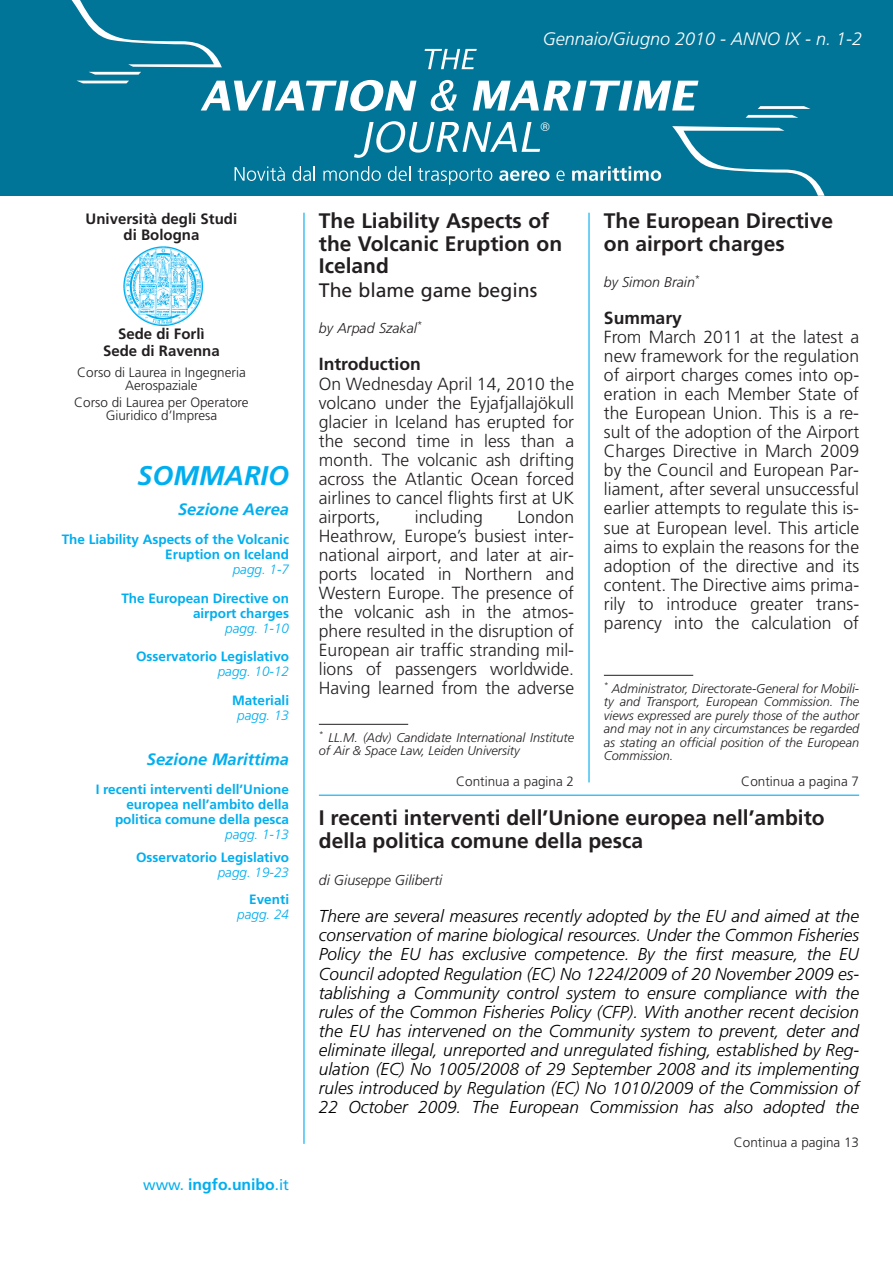
<style>
.page{position:relative;width:893px;height:1263px;background:#fff}
.page>*{position:absolute;margin:0;border:0;box-sizing:border-box;transform-origin:0 0}
.t1{font:italic 700 27px "Frutiger";color:#00aeef}
.t2{font:700 21px/22.5px "Frutiger";color:#231f20}
.t3{font:19.5px "Frutiger";color:#231f20}
.t4{font:italic 300 18px "Frutiger";color:#fff}
.t5{font:300 17.55px/19px "Frutiger";color:#231f20;text-align:justify}
.t6{font:700 17.55px "Frutiger";color:#231f20}
.t7{font:italic 300 17.25px/19px "Frutiger";color:#000;text-align:justify}
.t8{font:italic 700 16.5px "Frutiger";color:#00aeef}
.t9{font:700 15.75px "Frutiger";color:#00aeef}
.t10{font:700 15px/16.5px "Frutiger";color:#231f20;text-align:center}
.t11{font:italic 300 14.25px "Frutiger";color:#231f20}
.t12{font:700 13.5px/15px "Frutiger";color:#00aeef;text-align:right}
.t13{font:300 13.5px/13.5px "Frutiger";color:#231f20;text-align:center}
.t14{font:italic 300 13.5px "Frutiger";color:#00aeef}
.t15{font:italic 300 12.75px/13.5px "Frutiger";color:#231f20}
.t16{font:12px "Helvetica";color:#fff}
.s1{font-weight:400;font-size:15px}
</style>
<div class="page">
<hr style="left:303px;top:213px;width:1px;height:931px;background:#00aeef">
<div style="left:0;top:0;width:892px;height:196px;background:#007598"></div>
<svg style="left:354px;top:121px;width:186px;height:37px"></svg>
<svg style="left:431px;top:80px;width:25px;height:31px"></svg>
<svg style="left:472px;top:81px;width:226px;height:30px"></svg>
<svg style="left:424px;top:49px;width:52px;height:20px"></svg>
<svg style="left:234px;top:166px;width:51px;height:15px"></svg>
<svg style="left:292px;top:166px;width:23px;height:15px"></svg>
<svg style="left:323px;top:166px;width:58px;height:15px"></svg>
<svg style="left:388px;top:166px;width:22px;height:15px"></svg>
<svg style="left:417px;top:168px;width:75px;height:17px"></svg>
<svg style="left:499px;top:170px;width:50px;height:11px"></svg>
<svg style="left:556px;top:171px;width:8px;height:10px"></svg>
<svg style="left:572px;top:166px;width:89px;height:15px"></svg>
<svg style="left:71px;top:0;width:345px;height:111px"></svg>
<svg style="left:672px;top:126px;width:152px;height:70px"></svg>
<svg style="left:745px;top:115px;width:53px;height:3px"></svg>
<svg style="left:758px;top:106px;width:52px;height:3px"></svg>
<img style="left:123px;top:246px;width:81px;height:81px">
<hr style="left:588px;top:213px;width:1px;height:569px;background:#00aeef">
<hr style="left:319px;top:795px;width:540px;height:1px;background:#00aeef">
<hr style="left:319px;top:724px;width:89px;height:1px;background:#231f20">
<hr style="left:604px;top:675px;width:89px;height:1px;background:#231f20">
<p class="t4" style="left:543px;top:31px;width:321px">Gennaio/Giugno 2010 - ANNO IX - n. 1-2</p>
<p class="t16" style="left:541px;top:120px;width:10px">®</p>
<p class="t10" style="left:86px;top:212px;width:153px">Università degli Studi di Bologna</p>
<p class="t10" style="left:103px;top:327px;width:118px">Sede di Forlì<br>Sede di Ravenna</p>
<p class="t13" style="left:77px;top:367px;width:170px">Corso di Laurea in Ingegneria<br>Aerospaziale</p>
<p class="t13" style="left:74px;top:397px;width:176px">Corso di Laurea per Operatore<br>Giuridico d’Impresa</p>
<h1 class="t1" style="left:137px;top:465px;width:153px">SOMMARIO</h1>
<p class="t8" style="left:178px;top:503px;width:112px">Sezione Aerea</p>
<p class="t12" style="left:62px;top:533px;width:229px">The Liability Aspects of the Volcanic<br>Eruption on Iceland</p>
<p class="t14" style="left:233px;top:564px;width:58px">pagg. 1-7</p>
<p class="t12" style="left:121px;top:592px;width:169px">The European Directive on airport charges</p>
<p class="t14" style="left:225px;top:623px;width:65px">pagg. 1-10</p>
<p class="t12" style="left:136px;top:650px;width:155px">Osservatorio Legislativo</p>
<p class="t14" style="left:218px;top:666px;width:73px">pagg. 10-12</p>
<p class="t12" style="left:232px;top:694px;width:59px">Materiali</p>
<p class="t14" style="left:237px;top:710px;width:53px">pagg. 13</p>
<p class="t8" style="left:147px;top:753px;width:144px">Sezione Marittima</p>
<p class="t12" style="left:96px;top:783px;width:195px">I recenti interventi dell’Unione europea nell’ambito della politica comune della pesca</p>
<p class="t14" style="left:225px;top:829px;width:65px">pagg. 1-13</p>
<p class="t12" style="left:136px;top:851px;width:155px">Osservatorio Legislativo</p>
<p class="t14" style="left:218px;top:867px;width:73px">pagg. 19-23</p>
<p class="t12" style="left:249px;top:893px;width:41px">Eventi</p>
<p class="t14" style="left:237px;top:909px;width:53px">pagg. 24</p>
<p class="t9" style="left:143px;top:1178px;width:147px"><span class="s1">www.</span> ingfo.unibo<span class="s1">.it</span></p>
<p class="t2" style="left:319px;top:212px;width:245px">The Liability Aspects of the Volcanic Eruption on<br>Iceland</p>
<p class="t3" style="left:319px;top:283px;width:220px">The blame game begins</p>
<p class="t11" style="left:319px;top:323px;width:105px">by Arpad Szakal<sup>*</sup></p>
<p class="t6" style="left:319px;top:357px;width:104px">Introduction</p>
<p class="t5" style="left:319px;top:375px;width:257px">On Wednesday April 14, 2010 the volcano under the Eyjafjallajökull glacier in Iceland has erupted for the second time in less than a month. The volcanic ash drifting across the Atlantic Ocean forced airlines to cancel flights first at UK airports,</p>
<p class="t5" style="left:319px;top:509px;width:257px;text-indent:199px">London Heathrow, Europe’s busiest inter&shy;national airport, and later at air&shy;ports located in Northern and Western Europe. The presence of the volcanic ash in the atmos&shy;phere resulted in the disruption of European air traffic stranding mil&shy;lions of passengers worldwide.<br>Having learned from the adverse</p>
<p class="t5" style="left:415px;top:509px;width:70px">including</p>
<p class="t15" style="left:319px;top:731px;width:257px"><sup>*</sup> LL.M. (Adv) Candidate International Institute of Air &amp; Space Law, Leiden University</p>
<p class="t2" style="left:604px;top:212px;width:231px">The European Directive on airport charges</p>
<p class="t11" style="left:604px;top:276px;width:98px">by Simon Brain<sup>*</sup></p>
<p class="t6" style="left:604px;top:311px;width:80px">Summary</p>
<p class="t5" style="left:604px;top:329px;width:257px">From March 2011 at the latest a new framework for the regulation of airport charges comes into op&shy;eration in each Member State of the European Union. This is a re&shy;sult of the adoption of the Airport Charges Directive in March 2009 by the Council and European Par&shy;liament, after several unsuccessful earlier attempts to regulate this is&shy;sue at European level. This article aims to explain the reasons for the adoption of the directive and its content. The Directive aims prima&shy;rily to introduce greater trans&shy;parency into the calculation of</p>
<p class="t15" style="left:604px;top:682px;width:257px;text-align:justify"><sup>*</sup> Administrator, Directorate-General for Mobili&shy;ty and Transport, European Commission. The views expressed are purely those of the author and may not in any circumstances be regarded as stating an official position of the European Commission.</p>
<p class="t13" style="left:456px;top:776px;width:119px">Continua a pagina 2</p>
<p class="t13" style="left:741px;top:776px;width:119px">Continua a pagina 7</p>
<p class="t2" style="left:319px;top:809px;width:507px">I recenti interventi dell’Unione europea nell’ambito della politica comune della pesca</p>
<p class="t11" style="left:319px;top:874px;width:125px">di Giuseppe Giliberti</p>
<p class="t7" style="left:319px;top:908px;width:542px">There are several measures recently adopted by the EU and aimed at the conservation of marine biological resources. Under the Common Fisheries Policy the EU has exclusive competence. By the first measure, the EU Council adopted Regulation (EC) No 1224/2009 of 20 November 2009 es&shy;tablishing a Community control system to ensure compliance with the rules of the Common Fisheries Policy (CFP). With another recent decision the EU has intervened on the Community system to prevent, deter and eliminate illegal, unreported and unregulated fishing, established by Reg&shy;ulation (EC) No 1005/2008 of 29 September 2008 and its implementing rules introduced by Regulation (EC) No 1010/2009 of the Commission of 22 October 2009. The European Commission has also adopted the</p>
<p class="t13" style="left:733px;top:1136px;width:127px">Continua a pagina 13</p>
</div>
